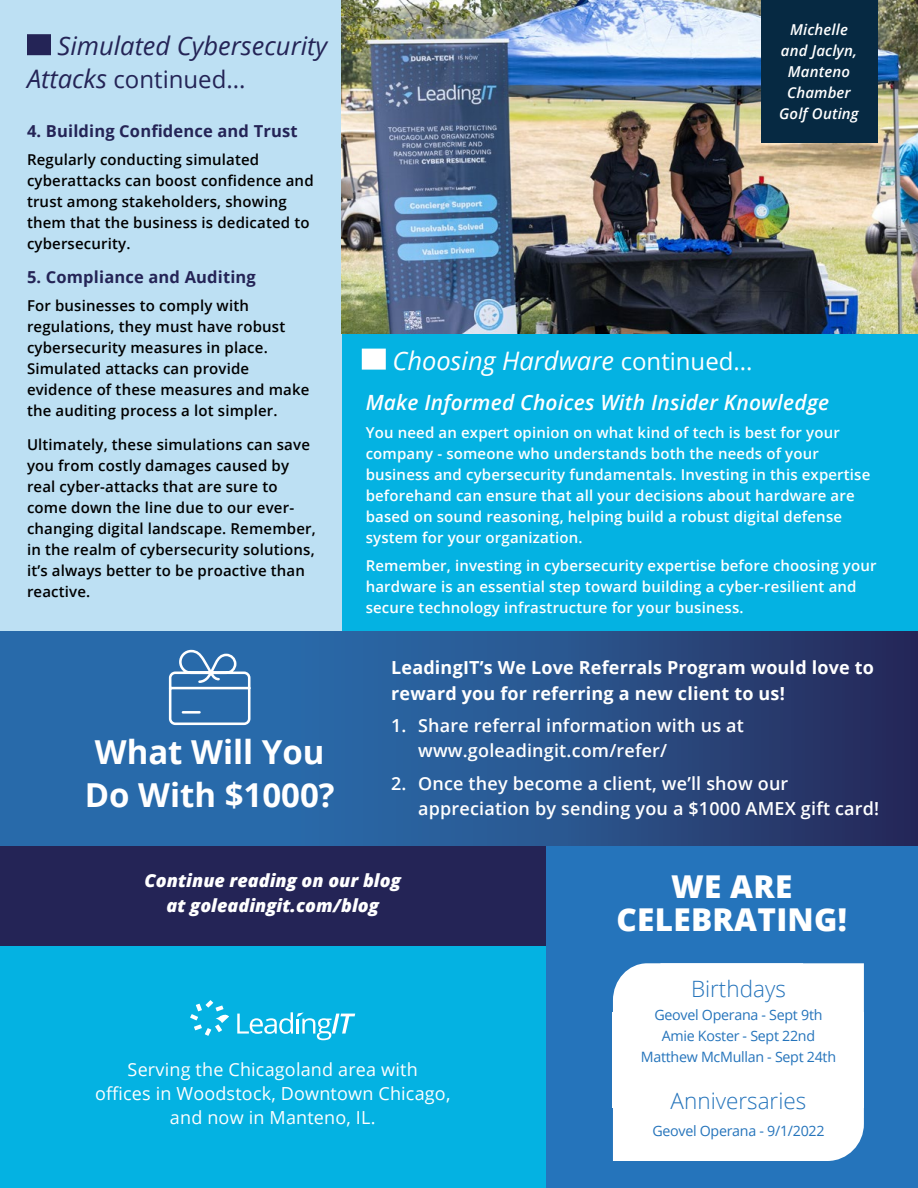
<style>
.page{position:relative;width:918px;height:1188px;background:#fff}
.page>*{position:absolute;margin:0;border:0;box-sizing:border-box;transform-origin:0 0}
.t1{font:700 33px/43.5px "Open Sans";color:#fff;text-align:center}
.t2{font:800 31.5px/33px "Open Sans";letter-spacing:.01em;color:#fff;text-align:center}
.t3{font:italic 25.5px "Open Sans";color:#fff}
.t4{font:italic 25.5px "Open Sans";color:#242456}
.t5{font:24px "Open Sans";color:#242456}
.t6{font:300 22.5px "Open Sans";color:#2574bb}
.t7{font:italic 600 21px "Open Sans";letter-spacing:.01em;color:#fff}
.t8{font:600 18px/25.5px "Open Sans";letter-spacing:.01em;color:#fff}
.t9{font:18px/24px "Open Sans";letter-spacing:.01em;color:#fff;text-align:center}
.t10{font:700 18px/25.5px "Open Sans";letter-spacing:.01em;color:#fff}
.t11{font:italic 800 18px/25.5px "Open Sans";color:#fff;text-align:center}
.t12{font:700 16.5px "Open Sans";letter-spacing:.01em;color:#242456}
.t13{font:600 15px/21px "Open Sans";letter-spacing:.01em;color:#000}
.t14{font:600 15px/21px "Open Sans";letter-spacing:.01em;color:#fff}
.t15{font:italic 600 15px/21px "Open Sans";letter-spacing:.01em;color:#fff;text-align:center}
.t16{font:14.25px/21px "Open Sans";letter-spacing:-.02em;color:#2574bb;text-align:center}
.s1{font-style:italic;font-size:25.5px}
.s2{font-style:normal;font-size:24px}
</style>
<div class="page">
<div style="left:545px;top:846px;width:373px;height:342px;background:#2574bb"></div>
<div style="left:0;top:0;width:342px;height:632px;background:#bde0f3"></div>
<div style="left:342px;top:333px;width:576px;height:299px;background:#04b2e2"></div>
<div style="left:613px;top:963px;width:251px;height:198px;background:#fff"></div>
<div style="left:613px;top:1012px;width:251px;height:96px;background:#fff"></div>
<div style="left:0;top:846px;width:545px;height:101px;background:#242456"></div>
<div style="left:0;top:947px;width:545px;height:241px;background:#04b2e2"></div>
<svg style="left:0;top:632px;width:918px;height:214px;background:#28558f"></svg>
<svg style="left:206px;top:1000px;width:7px;height:8px"></svg>
<svg style="left:190px;top:1004px;width:39px;height:32px"></svg>
<svg style="left:237px;top:1012px;width:118px;height:28px"></svg>
<div style="left:362px;top:349px;width:24px;height:21px;background:#fff"></div>
<div style="left:27px;top:34px;width:24px;height:21px;background:#242456"></div>
<svg style="left:168px;top:649px;width:84px;height:77px;background:#5086ba"></svg>
<img style="left:342px;top:0;width:576px;height:333px">
<div style="left:761px;top:0;width:117px;height:142px;background:#062942"></div>
<h3 class="t4" style="left:58px;top:36px;width:271px">Simulated Cybersecurity</h3>
<h3 class="t5" style="left:27px;top:63px;width:220px"><span class="s1">Attacks</span> continued...</h3>
<p class="t12" style="left:27px;top:119px;width:272px">4. Building Confidence and Trust</p>
<p class="t13" style="left:27px;top:150px;width:288px">Regularly conducting simulated cyberattacks can boost confidence and trust among stakeholders, showing them that the business is dedicated to cybersecurity.</p>
<p class="t12" style="left:27px;top:270px;width:230px">5. Compliance and Auditing</p>
<p class="t13" style="left:27px;top:296px;width:284px">For businesses to comply with regulations, they must have robust cybersecurity measures in place.<br>Simulated attacks can provide evidence of these measures and make the auditing process a lot simpler.</p>
<p class="t13" style="left:27px;top:436px;width:290px">Ultimately, these simulations can save you from costly damages caused by real cyber-attacks that are sure to come down the line due to our ever&shy;changing digital landscape. Remember, in the realm of cybersecurity solutions, it’s always better to be proactive than reactive.</p>
<h1 class="t1" style="left:85px;top:733px;width:251px">What Will You<br>Do With $1000?</h1>
<p class="t15" style="left:779px;top:21px;width:81px">Michelle and Jaclyn,<br>Manteno<br>Chamber<br>Golf Outing</p>
<h3 class="t3" style="left:392px;top:350px;width:362px">Choosing Hardware <span class="s2">continued...</span></h3>
<h3 class="t7" style="left:366px;top:394px;width:465px">Make Informed Choices With Insider Knowledge</h3>
<p class="t14" style="left:366px;top:423px;width:506px">You need an expert opinion on what kind of tech is best for your company - someone who understands both the needs of your business and cybersecurity fundamentals. Investing in this expertise beforehand can ensure that all your decisions about hardware are based on sound reasoning, helping build a robust digital defense system for your organization.</p>
<p class="t14" style="left:366px;top:556px;width:512px">Remember, investing in cybersecurity expertise before choosing your hardware is an essential step toward building a cyber-resilient and secure technology infrastructure for your business.</p>
<p class="t10" style="left:391px;top:657px;width:484px">LeadingIT’s We Love Referrals Program would love to reward you for referring a new client to us!</p>
<p class="t8" style="left:418px;top:714px;width:327px;text-indent:-27px">1. Share referral information with us at www.goleadingit.com/refer/</p>
<p class="t8" style="left:418px;top:772px;width:463px;text-indent:-27px">2. Once they become a client, we’ll show our appreciation by sending you a $1000 AMEX gift card!</p>
<p class="t11" style="left:145px;top:869px;width:258px">Continue reading on our blog at goleadingit.com/blog</p>
<p class="t9" style="left:95px;top:1059px;width:357px">Serving the Chicagoland area with<br>offices in Woodstock, Downtown Chicago, and now in Manteno, IL.</p>
<h2 class="t2" style="left:616px;top:873px;width:232px">WE ARE<br>CELEBRATING!</h2>
<h3 class="t6" style="left:691px;top:980px;width:96px">Birthdays</h3>
<p class="t16" style="left:641px;top:1006px;width:197px">Geovel Operana - Sept 9th<br>Amie Koster - Sept 22nd<br>Matthew McMullan - Sept 24th</p>
<h3 class="t6" style="left:671px;top:1092px;width:137px">Anniversaries</h3>
<p class="t16" style="left:652px;top:1122px;width:174px">Geovel Operana - 9/1/2022</p>
</div>
